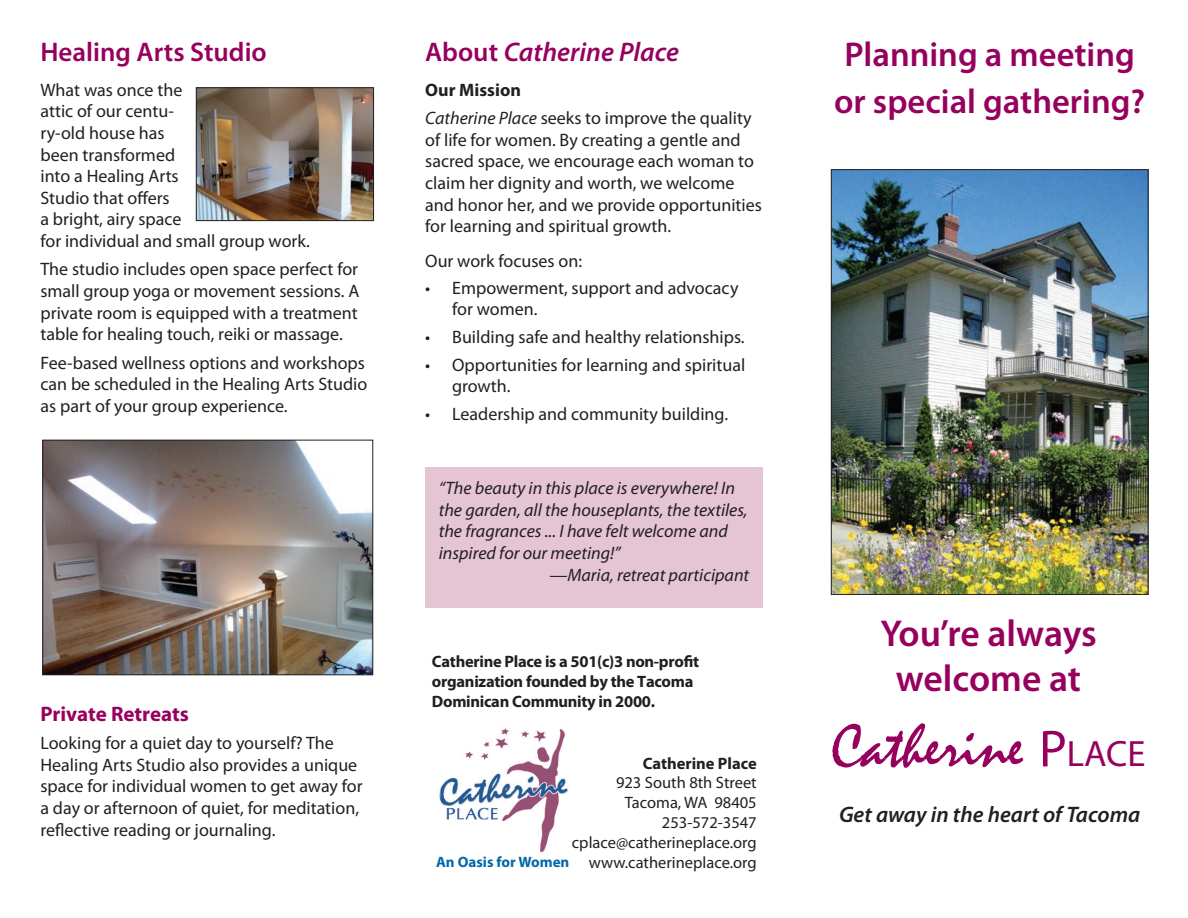
<style>
.page{position:relative;width:1188px;height:918px;background:#fff}
.page>*{position:absolute;margin:0;border:0;box-sizing:border-box;transform-origin:0 0}
.t1{font:63px "Mistral";color:#97015e}
.t2{font:600 37.5px "Myriad Pro";letter-spacing:-.005em;color:#97015e}
.t3{font:600 34.5px/46.5px "Myriad Pro";color:#97015e;text-align:center}
.t4{font:italic 600 27px "Myriad Pro";color:#97015e}
.t5{font:600 27px "Myriad Pro";color:#97015e}
.t6{font:italic 600 22.5px "Myriad Pro";color:#231f20}
.t7{font:700 21px "Myriad Pro";color:#97015e}
.t8{font:18px/21.6px "Myriad Pro";color:#231f20}
.t9{font:italic 18px/21.6px "Myriad Pro";color:#231f20}
.t10{font:700 18px "Myriad Pro";color:#231f20}
.t11{font:16.5px "Myriad Pro";color:#231f20}
.CP_starred_list{font:700 16.5px/19.8px "Myriad Pro";letter-spacing:-.02em;color:#231f20}
.CP_starred_list-2{font:700 16.5px "Myriad Pro";color:#231f20}
.t12{font:700 15px "Myriad Pro";color:#0068a9}
.s1{font-style:normal}
.s2{font-style:inherit}
.s3{font-style:italic}
.s4{font-family:"Myriad Pro";font-size:52.5px}
.s5{font-family:"Myriad Pro";font-size:36.75px}
</style>
<div class="page">
<img style="left:439px;top:728px;width:130px;height:124px">
<img style="left:45px;top:442px;width:326px;height:231px">
<div style="left:43px;top:440px;width:330px;height:235px;border:1px solid #231f20"></div>
<img style="left:198px;top:90px;width:174px;height:129px">
<div style="left:196px;top:88px;width:178px;height:133px;border:1px solid #231f20"></div>
<img style="left:833px;top:171px;width:313px;height:422px">
<div style="left:831px;top:169px;width:317px;height:426px;border:1px solid #231f20"></div>
<div style="left:425px;top:467px;width:338px;height:141px;background:#e5c4d4"></div>
<p class="t5" style="left:40px;top:35px;width:228px">Healing Arts Studio</p>
<p class="t8" style="left:40px;top:79px;width:271px">What was once the<br>attic of our centu-<br>ry-old house has<br>been transformed<br>into a Healing Arts<br>Studio that offers<br>a bright, airy space<br>for individual and small group work.</p>
<p class="t8" style="left:40px;top:258px;width:320px;text-align:justify">The studio includes open space perfect for small group yoga or movement sessions. A private room is equipped with a treatment table for healing touch, reiki or massage.</p>
<p class="t8" style="left:40px;top:351px;width:328px">Fee-based wellness options and workshops can be scheduled in the Healing Arts Studio as part of your group experience.</p>
<p class="t7" style="left:40px;top:700px;width:150px">Private Retreats</p>
<p class="t8" style="left:40px;top:732px;width:324px">Looking for a quiet day to yourself? The Healing Arts Studio also provides a unique space for individual women to get away for a day or afternoon of quiet, for meditation, reflective reading or journaling.</p>
<p class="t4" style="left:425px;top:35px;width:255px"><span class="s1">About</span> Catherine <span class="s2">P</span>lace</p>
<p class="t10" style="left:425px;top:78px;width:97px">Our Mission</p>
<p class="t8" style="left:425px;top:107px;width:338px"><span class="s3">Catherine Place</span> seeks to improve the quality of life for women. By creating a gentle and sacred space, we encourage each woman to claim her dignity and worth, we welcome and honor her, and we provide opportunities for learning and spiritual growth.</p>
<p class="t8" style="left:425px;top:250px;width:158px">Our work focuses on:</p>
<p class="t8" style="left:452px;top:278px;width:288px;line-height:21px;text-indent:-27px">• Empowerment, support and advocacy for women.</p>
<p class="t8" style="left:425px;top:326px;width:321px">• Building safe and healthy relationships.</p>
<p class="t8" style="left:452px;top:354px;width:295px;line-height:21px;text-indent:-27px">• Opportunities for learning and spiritual growth.</p>
<p class="t8" style="left:425px;top:403px;width:304px">• Leadership and community building.</p>
<p class="t9" style="left:439px;top:477px;width:311px">“The beauty in this place is everywhere! In the garden, all the houseplants, the textiles, the fragrances ... I have felt welcome and inspired for our meeting!”</p>
<p class="t9" style="left:549px;top:563px;width:201px">—Maria, retreat participant</p>
<p class="CP_starred_list" style="left:432px;top:651px;width:269px">Catherine Place is a 501(c)3 non-profit organization founded by the Tacoma<br>Dominican Community in 2000.</p>
<p class="CP_starred_list-2" style="left:643px;top:752px;width:115px">Catherine Place</p>
<p class="t11" style="left:616px;top:773px;width:142px">923 South 8th Street</p>
<p class="t11" style="left:625px;top:793px;width:133px">Tacoma, WA 98405</p>
<p class="t11" style="left:662px;top:812px;width:96px">253-572-3547</p>
<p class="t11" style="left:572px;top:832px;width:186px">cplace@catherineplace.org</p>
<p class="t11" style="left:589px;top:852px;width:170px">www.catherineplace.org</p>
<p class="t12" style="left:436px;top:852px;width:135px">An Oasis for Women</p>
<p class="t3" style="left:834px;top:31px;width:313px">Planning a meeting or special gathering?</p>
<p class="t2" style="left:881px;top:609px;width:218px">You’re always</p>
<p class="t2" style="left:896px;top:654px;width:187px">welcome at</p>
<p class="t1" style="left:832px;top:708px;width:316px">Catherine <span class="s4">P</span><span class="s5">LACE</span></p>
<p class="t6" style="left:839px;top:800px;width:303px">Get away in the heart of Tacoma</p>
</div>
